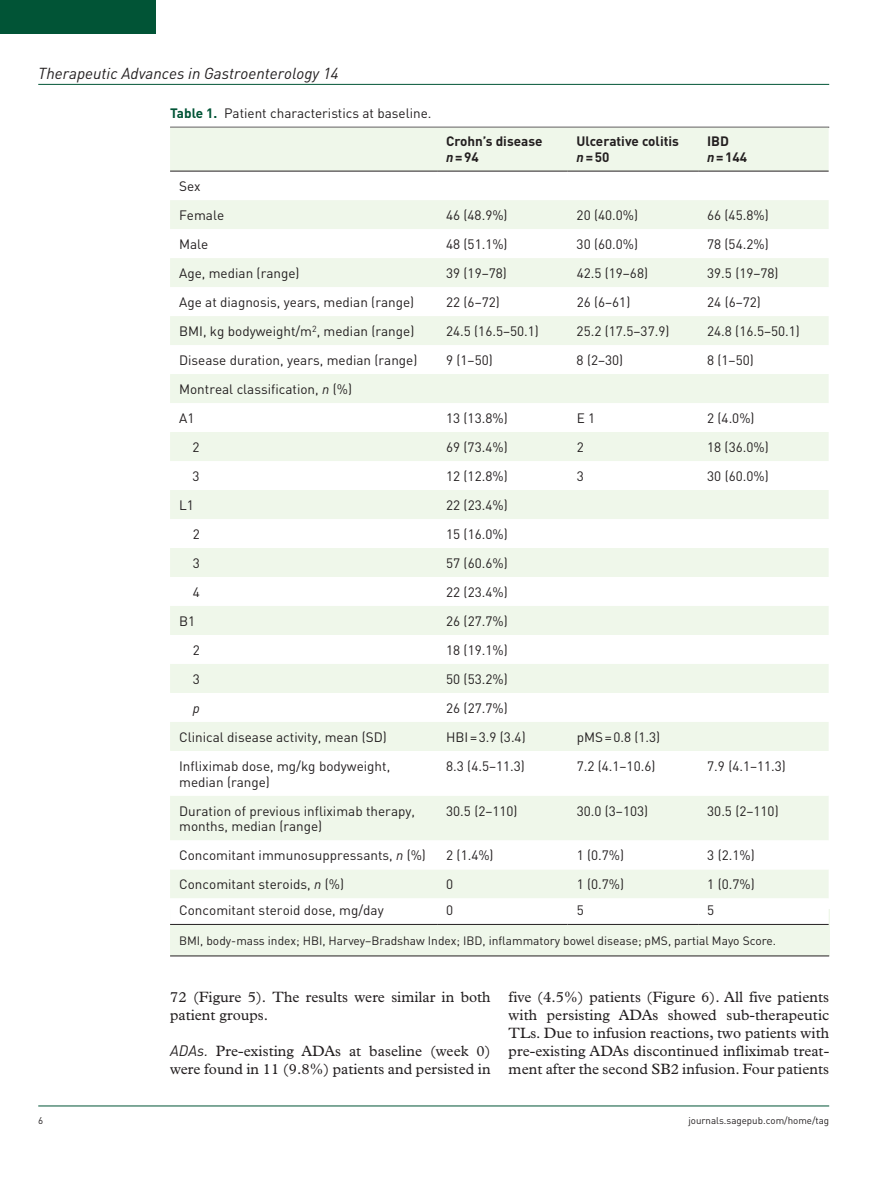
<style>
.page{position:relative;width:893px;height:1191px;background:#fff}
.page>*{position:absolute;margin:0;border:0;box-sizing:border-box;transform-origin:0 0}
.t1{font:italic 15.75px "DIN";color:#231f20}
.t2{font:15px/18px "Plantin Std";letter-spacing:.005em;color:#231f20}
.t3{font:13.5px/29px "DIN";color:#231f20}
.t4{font:700 13.5px/15.8px "DIN";color:#231f20}
.t5{font:italic 13.5px "DIN";color:#231f20}
.t6{font:12px "DIN";color:#231f20}
.t7{font:9.75px "DIN";color:#231f20}
.s1{font-weight:700;color:#015436}
.s2{font-style:italic}
.s3{font-family:"DIN";font-style:italic}
</style>
<div class="page">
<hr style="left:38px;top:84px;width:791px;height:1px;background:#015436">
<hr style="left:38px;top:1105px;width:791px;height:1px;background:#015436">
<div style="left:0;top:0;width:155px;height:34px;background:#015436"></div>
<div style="left:170px;top:909px;width:659px;height:47px;background:#eff7ea"></div>
<hr style="left:170px;top:127px;width:659px;height:1px;background:#231f20">
<hr style="left:170px;top:955px;width:659px;height:1px;background:#231f20">
<div style="left:170px;top:128px;width:659px;height:43px;background:#eff7ea"></div>
<svg style="left:170px;top:200px;width:659px;height:723px;fill:#f1f7ed"></svg>
<hr style="left:170px;top:171px;width:267px;height:1px;background:#231f20">
<hr style="left:437px;top:171px;width:131px;height:1px;background:#231f20">
<hr style="left:568px;top:171px;width:130px;height:1px;background:#231f20">
<hr style="left:698px;top:171px;width:131px;height:1px;background:#231f20">
<hr style="left:170px;top:924px;width:267px;height:1px;background:#231f20">
<hr style="left:437px;top:924px;width:131px;height:1px;background:#231f20">
<hr style="left:568px;top:924px;width:130px;height:1px;background:#231f20">
<hr style="left:698px;top:924px;width:131px;height:1px;background:#231f20">
<p class="t1" style="left:38px;top:63px;width:302px">Therapeutic Advances in Gastroenterology 14</p>
<p class="t3" style="left:170px;top:98px;width:263px"><span class="s1">Table 1.</span> Patient characteristics at baseline.</p>
<p class="t3" style="left:179px;top:171px;width:47px">Sex<br>Female</p>
<p class="t4" style="left:446px;top:133px;width:98px">Crohn’s disease <span class="s2">n</span>=94</p>
<p class="t4" style="left:577px;top:133px;width:104px">Ulcerative colitis <span class="s2">n</span>=50</p>
<p class="t4" style="left:707px;top:133px;width:42px">IBD <span class="s2">n</span>=144</p>
<p class="t3" style="left:446px;top:200px;width:63px">46 (48.9%)</p>
<p class="t3" style="left:577px;top:200px;width:63px">20 (40.0%)</p>
<p class="t3" style="left:707px;top:200px;width:63px">66 (45.8%)</p>
<p class="t3" style="left:179px;top:229px;width:31px">Male</p>
<p class="t3" style="left:446px;top:229px;width:63px">48 (51.1%)</p>
<p class="t3" style="left:577px;top:229px;width:63px">30 (60.0%)</p>
<p class="t3" style="left:707px;top:229px;width:63px">78 (54.2%)</p>
<p class="t3" style="left:179px;top:258px;width:122px">Age, median (range)</p>
<p class="t3" style="left:446px;top:258px;width:62px">39 (19–78)</p>
<p class="t3" style="left:577px;top:258px;width:73px">42.5 (19–68)</p>
<p class="t3" style="left:707px;top:258px;width:73px">39.5 (19–78)</p>
<p class="t3" style="left:179px;top:287px;width:237px">Age at diagnosis, years, median (range)</p>
<p class="t3" style="left:446px;top:287px;width:55px">22 (6–72)</p>
<p class="t3" style="left:577px;top:287px;width:55px">26 (6–61)</p>
<p class="t3" style="left:707px;top:287px;width:55px">24 (6–72)</p>
<p class="t3" style="left:179px;top:316px;width:237px">BMI, kg bodyweight/m<sup>2</sup>, median (range)</p>
<p class="t3" style="left:446px;top:316px;width:94px">24.5 (16.5–50.1)</p>
<p class="t3" style="left:577px;top:316px;width:94px">25.2 (17.5–37.9)</p>
<p class="t3" style="left:707px;top:316px;width:94px">24.8 (16.5–50.1)</p>
<p class="t3" style="left:179px;top:345px;width:240px">Disease duration, years, median (range)</p>
<p class="t3" style="left:446px;top:345px;width:48px">9 (1–50)</p>
<p class="t3" style="left:577px;top:345px;width:48px">8 (2–30)</p>
<p class="t3" style="left:707px;top:345px;width:48px">8 (1–50)</p>
<p class="t3" style="left:179px;top:374px;width:174px">Montreal classification, <span class="s2">n</span> (%)<br>A1</p>
<p class="t3" style="left:446px;top:403px;width:63px">13 (13.8%)</p>
<p class="t3" style="left:577px;top:403px;width:20px">E 1</p>
<p class="t3" style="left:707px;top:403px;width:49px">2 (4.0%)</p>
<p class="t3" style="left:193px;top:432px;width:9px">2</p>
<p class="t3" style="left:446px;top:432px;width:63px">69 (73.4%)</p>
<p class="t3" style="left:577px;top:432px;width:9px">2</p>
<p class="t3" style="left:707px;top:432px;width:63px">18 (36.0%)</p>
<p class="t3" style="left:193px;top:461px;width:9px">3</p>
<p class="t3" style="left:446px;top:461px;width:63px">12 (12.8%)</p>
<p class="t3" style="left:577px;top:461px;width:9px">3</p>
<p class="t3" style="left:707px;top:461px;width:63px">30 (60.0%)</p>
<p class="t3" style="left:179px;top:490px;width:16px">L1</p>
<p class="t3" style="left:446px;top:490px;width:63px">22 (23.4%)</p>
<p class="t3" style="left:193px;top:519px;width:9px">2</p>
<p class="t3" style="left:446px;top:519px;width:63px">15 (16.0%)</p>
<p class="t3" style="left:193px;top:548px;width:9px">3</p>
<p class="t3" style="left:446px;top:548px;width:63px">57 (60.6%)</p>
<p class="t3" style="left:193px;top:577px;width:9px">4</p>
<p class="t3" style="left:446px;top:577px;width:63px">22 (23.4%)</p>
<p class="t3" style="left:179px;top:606px;width:18px">B1</p>
<p class="t3" style="left:446px;top:606px;width:63px">26 (27.7%)</p>
<p class="t3" style="left:193px;top:635px;width:9px">2</p>
<p class="t3" style="left:446px;top:635px;width:63px">18 (19.1%)</p>
<p class="t3" style="left:193px;top:664px;width:9px">3</p>
<p class="t3" style="left:446px;top:664px;width:63px">50 (53.2%)</p>
<p class="t5" style="left:193px;top:699px;width:9px">p</p>
<p class="t3" style="left:446px;top:693px;width:63px">26 (27.7%)</p>
<p class="t3" style="left:179px;top:722px;width:209px">Clinical disease activity, mean (SD)</p>
<p class="t3" style="left:446px;top:722px;width:81px">HBI=3.9 (3.4)</p>
<p class="t3" style="left:577px;top:722px;width:85px">pMS=0.8 (1.3)</p>
<p class="t3" style="left:179px;top:758px;width:213px;line-height:15.8px">Infliximab dose, mg/kg bodyweight, median (range)</p>
<p class="t3" style="left:446px;top:751px;width:80px">8.3 (4.5–11.3)</p>
<p class="t3" style="left:577px;top:751px;width:80px">7.2 (4.1–10.6)</p>
<p class="t3" style="left:707px;top:751px;width:80px">7.9 (4.1–11.3)</p>
<p class="t3" style="left:179px;top:802px;width:237px;line-height:15.8px">Duration of previous infliximab therapy, months, median (range)</p>
<p class="t3" style="left:446px;top:796px;width:73px">30.5 (2–110)</p>
<p class="t3" style="left:577px;top:796px;width:73px">30.0 (3–103)</p>
<p class="t3" style="left:707px;top:796px;width:73px">30.5 (2–110)</p>
<p class="t3" style="left:179px;top:841px;width:248px">Concomitant immunosuppressants, <span class="s2">n</span> (%)</p>
<p class="t3" style="left:446px;top:841px;width:49px">2 (1.4%)</p>
<p class="t3" style="left:577px;top:841px;width:49px">1 (0.7%)</p>
<p class="t3" style="left:707px;top:841px;width:49px">3 (2.1%)</p>
<p class="t3" style="left:179px;top:870px;width:166px">Concomitant steroids, <span class="s2">n</span> (%)</p>
<p class="t3" style="left:446px;top:870px;width:9px">0</p>
<p class="t3" style="left:577px;top:870px;width:49px">1 (0.7%)</p>
<p class="t3" style="left:707px;top:870px;width:49px">1 (0.7%)</p>
<p class="t3" style="left:179px;top:896px;width:206px">Concomitant steroid dose, mg/day</p>
<p class="t3" style="left:446px;top:896px;width:9px">0</p>
<p class="t3" style="left:577px;top:896px;width:9px">5</p>
<p class="t3" style="left:707px;top:896px;width:9px">5</p>
<p class="t6" style="left:179px;top:933px;width:598px">BMI, body-mass index; HBI, Harvey–Bradshaw Index; IBD, inflammatory bowel disease; pMS, partial Mayo Score.</p>
<p class="t2" style="left:170px;top:988px;width:322px">72 (Figure 5). The results were similar in both patient groups.</p>
<p class="t2" style="left:170px;top:1042px;width:322px"><span class="s3">ADAs.</span> Pre-existing ADAs at baseline (week 0) were found in 11 (9.8%) patients and persisted in</p>
<p class="t2" style="left:509px;top:988px;width:322px;text-align:justify">five (4.5%) patients (Figure 6). All five patients with persisting ADAs showed sub-therapeutic TLs. Due to infusion reactions, two patients with pre-existing ADAs discontinued infliximab treat&shy;ment after the second SB2 infusion. Four patients</p>
<p class="t7" style="left:38px;top:1114px;width:7px">6</p>
<p class="t7" style="left:688px;top:1114px;width:142px">journals.sagepub.com/home/tag</p>
</div>
